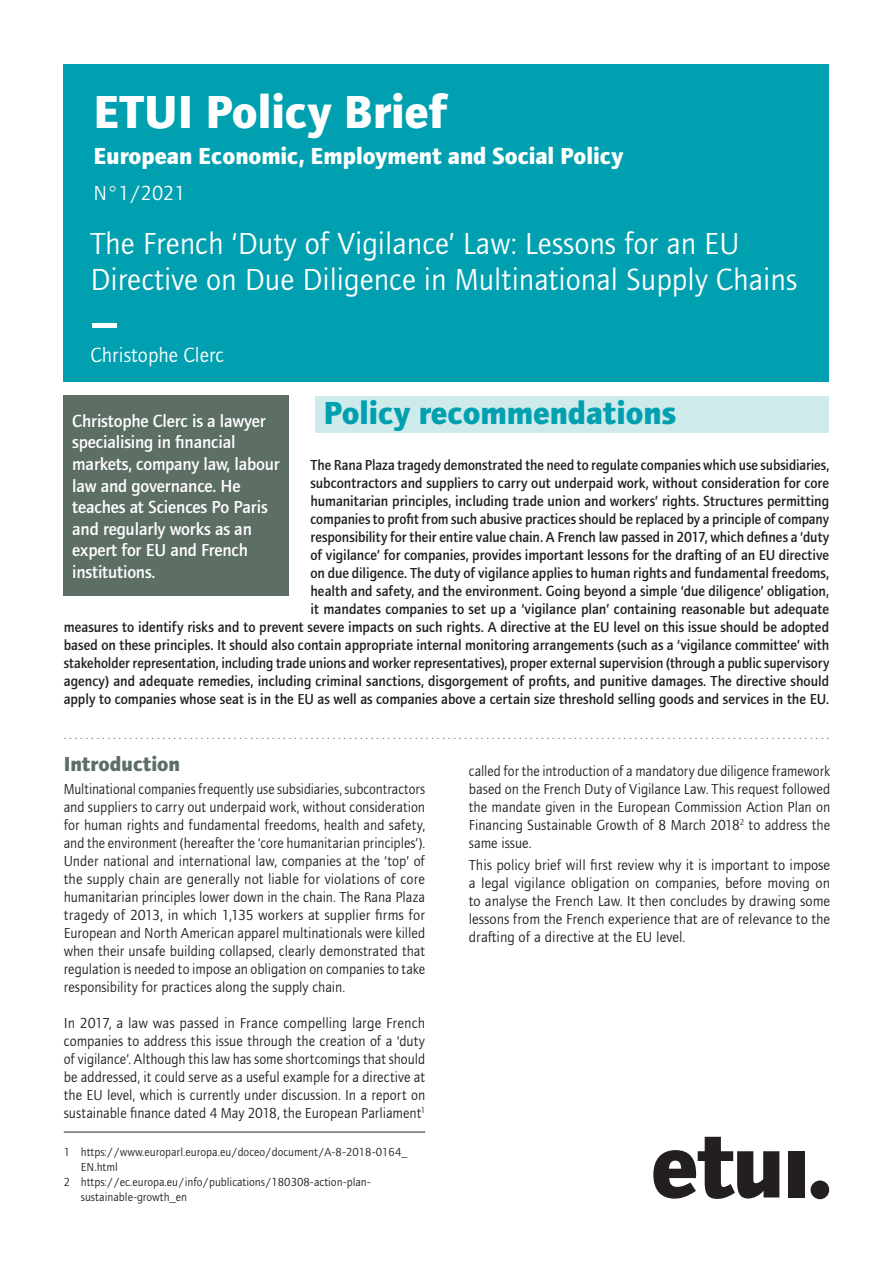
<style>
.page{position:relative;width:893px;height:1263px;background:#fff}
.page>*{position:absolute;margin:0;border:0;box-sizing:border-box;transform-origin:0 0}
.t1{font:500 54px "Foundry Journal";color:#fff}
.t2{font:700 48px "Foundry Journal";color:#fff}
.t3{font:700 33px "Foundry Journal";color:#00a0b0}
.t4{font:31.5px/36px "Foundry Journal";color:#fff}
.t5{font:700 24px "Foundry Journal";color:#fff}
.t6{font:21px "Foundry Journal";color:#fff}
.t7{font:700 21px "Foundry Journal";color:#5d6e65}
.t8{font:500 18px/21.6px "Foundry Journal";letter-spacing:-.01em;color:#fff}
.t9{font:500 15px/18px "Foundry Journal";color:#231f20;text-align:right;scale:.95 1}
.t10{font:15px/18px "Foundry Journal";color:#231f20;text-align:justify;scale:.94 1}
.t11{font:15px/18px "Foundry Journal";color:#231f20;text-align:justify}
.t12{font:15px/18px "Foundry Journal";color:#231f20;text-align:justify;scale:.95 1}
.t13{font:13.5px "Foundry Journal";color:#5d6e65}
.t14{font:12px "Foundry Journal";color:#231f20}
</style>
<div class="page">
<div style="left:64px;top:64px;width:765px;height:318px;background:#00a0b0"></div>
<div style="left:315px;top:396px;width:514px;height:36px;background:#ceeaeb"></div>
<hr style="left:64px;top:1132px;width:361px;height:1px;background:#231f20">
<svg style="left:653px;top:1137px;width:126px;height:62px"></svg>
<div style="left:788px;top:1151px;width:16px;height:46px;background:#231f20"></div>
<div style="left:810px;top:1180px;width:19px;height:19px;background:#231f20;border-radius:50%"></div>
<div style="left:64px;top:395px;width:225px;height:201px;background:#5d6e65"></div>
<h2 class="t2" style="left:94px;top:83px;width:356px">ETUI Policy Brief</h2>
<h3 class="t5" style="left:94px;top:141px;width:531px">European Economic, Employment and Social Policy</h3>
<h3 class="t6" style="left:94px;top:181px;width:94px">N°1/2021</h3>
<h3 class="t4" style="left:90px;top:225px;width:708px">The French ‘Duty of Vigilance’ Law: Lessons for an EU<br>Directive on Due Diligence in Multinational Supply Chains</h3>
<h1 class="t1" style="left:90px;top:292px;width:30px">–</h1>
<h3 class="t6" style="left:90px;top:344px;width:135px">Christophe Clerc</h3>
<h3 class="t3" style="left:324px;top:393px;width:354px">Policy recommendations</h3>
<p class="t8" style="left:72px;top:410px;width:209px">Christophe Clerc is a lawyer specialising in financial markets, company law, labour law and governance. He teaches at Sciences Po Paris and regularly works as an expert for EU and French institutions.</p>
<p class="t9" style="left:64px;top:455px;width:807px">The Rana Plaza tragedy demonstrated the need to regulate companies which use subsidiaries,<br>subcontractors and suppliers to carry out underpaid work, without consideration for core<br>humanitarian principles, including trade union and workers’ rights. Structures permitting<br>companies to profit from such abusive practices should be replaced by a principle of company<br>responsibility for their entire value chain. A French law passed in 2017, which defines a ‘duty<br>of vigilance’ for companies, provides important lessons for the drafting of an EU directive<br>on due diligence. The duty of vigilance applies to human rights and fundamental freedoms,<br>health and safety, and the environment. Going beyond a simple ‘due diligence’ obligation,<br>it mandates companies to set up a ‘vigilance plan’ containing reasonable but adequate<br>measures to identify risks and to prevent severe impacts on such rights. A directive at the EU level on this issue should be adopted based on these principles. It should also contain appropriate internal monitoring arrangements (such as a ‘vigilance committee’ with stakeholder representation, including trade unions and worker representatives), proper external supervision (through a public supervisory agency) and adequate remedies, including criminal sanctions, disgorgement of profits, and punitive damages. The directive should apply to companies whose seat is in the EU as well as companies above a certain size threshold selling goods and services in the EU.</p>
<p class="t13" style="left:64px;top:726px;width:767px">............................................................................................................................................</p>
<h3 class="t7" style="left:64px;top:752px;width:118px">Introduction</h3>
<p class="t10" style="left:64px;top:780px;width:386px">Multinational companies frequently use subsidiaries, subcontractors and suppliers to carry out underpaid work, without consideration for human rights and fundamental freedoms, health and safety, and the environment (hereafter the ‘core humanitarian principles’).<br>Under national and international law, companies at the ‘top’ of the supply chain are generally not liable for violations of core humanitarian principles lower down in the chain. The Rana Plaza tragedy of 2013, in which 1,135 workers at supplier firms for European and North American apparel multinationals were killed when their unsafe building collapsed, clearly demonstrated that regulation is needed to impose an obligation on companies to take responsibility for practices along the supply chain.</p>
<p class="t11" style="left:64px;top:1014px;width:363px">In 2017, a law was passed in France compelling large French companies to address this issue through the creation of a ‘duty of vigilance’. Although this law has some shortcomings that should be addressed, it could serve as a useful example for a directive at the EU level, which is currently under discussion. In a report on sustainable finance dated 4 May 2018, the European Parliament<sup>1</sup></p>
<p class="t14" style="left:64px;top:1145px;width:345px">1 https://www.europarl.europa.eu/doceo/document/A-8-2018-0164_</p>
<p class="t14" style="left:81px;top:1160px;width:39px">EN.html</p>
<p class="t14" style="left:64px;top:1175px;width:309px">2 https://ec.europa.eu/info/publications/180308-action-plan-</p>
<p class="t14" style="left:81px;top:1190px;width:108px">sustainable-growth_en</p>
<p class="t12" style="left:469px;top:762px;width:382px">called for the introduction of a mandatory due diligence framework based on the French Duty of Vigilance Law. This request followed the mandate given in the European Commission Action Plan on Financing Sustainable Growth of 8 March 2018<sup>2</sup> to address the same issue.</p>
<p class="t11" style="left:469px;top:856px;width:363px">This policy brief will first review why it is important to impose a legal vigilance obligation on companies, before moving on to analyse the French Law. It then concludes by drawing some lessons from the French experience that are of relevance to the drafting of a directive at the EU level.</p>
</div>
